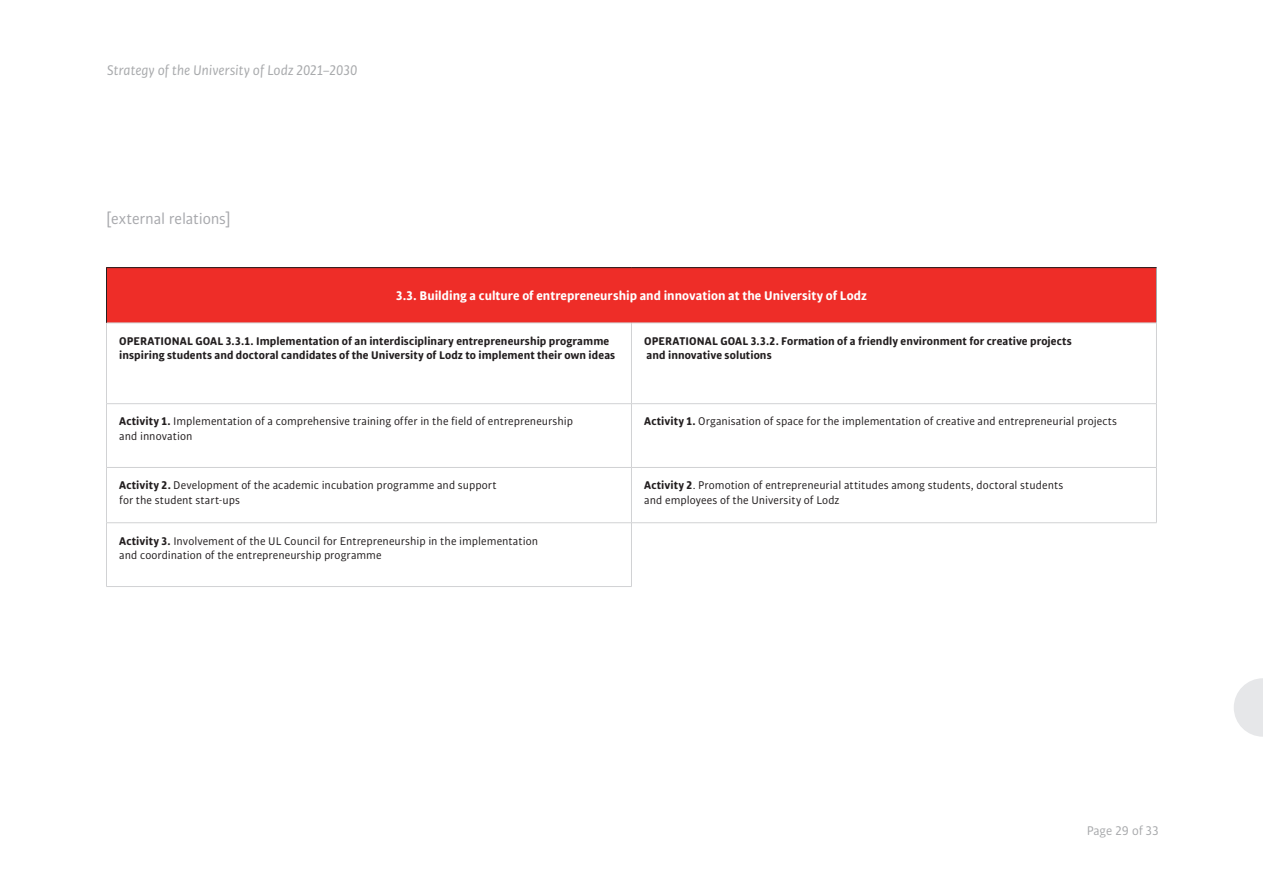
<style>
.page{position:relative;width:1263px;height:893px;background:#fff}
.page>*{position:absolute;margin:0;border:0;box-sizing:border-box;transform-origin:0 0}
.t1{font:16.5px "Bulo Rounded";letter-spacing:-.01em;color:#a8a9ad}
.t2{font:italic 15px "Bulo Rounded";letter-spacing:-.005em;color:#939598}
.t3{font:700 13.5px "Bulo Rounded";color:#fff}
.t4{font:13.5px "Bulo Rounded";color:#939598}
.t5{font:12px/14.4px "Bulo Rounded";letter-spacing:.005em;color:#231f20}
.t6{font:700 12px/14.4px "Bulo Rounded";letter-spacing:.005em;color:#231f20}
.s1{font-weight:700}
</style>
<div class="page">
<svg style="left:1234px;top:678px;width:29px;height:59px"></svg>
<div style="left:106px;top:268px;width:1050px;height:55px;background:#ee2d28"></div>
<hr style="left:106px;top:403px;width:525px;height:1px;background:#d1d2d4">
<hr style="left:631px;top:403px;width:526px;height:1px;background:#d1d2d4">
<hr style="left:106px;top:467px;width:525px;height:1px;background:#d1d2d4">
<hr style="left:106px;top:522px;width:525px;height:1px;background:#d1d2d4">
<hr style="left:106px;top:323px;width:525px;height:1px;background:#d1d2d4">
<hr style="left:1156px;top:268px;width:1px;height:55px;background:#a8a9ad">
<hr style="left:106px;top:267px;width:525px;height:1px;background:#231f20">
<hr style="left:106px;top:268px;width:1px;height:55px;background:#231f20">
<hr style="left:631px;top:267px;width:526px;height:1px;background:#231f20">
<hr style="left:106px;top:323px;width:1px;height:80px;background:#d1d2d4">
<hr style="left:106px;top:404px;width:1px;height:63px;background:#d1d2d4">
<hr style="left:106px;top:468px;width:1px;height:55px;background:#d1d2d4">
<hr style="left:106px;top:523px;width:1px;height:63px;background:#d1d2d4">
<hr style="left:631px;top:523px;width:1px;height:63px;background:#d1d2d4">
<hr style="left:106px;top:586px;width:526px;height:1px;background:#d1d2d4">
<hr style="left:631px;top:323px;width:526px;height:1px;background:#d1d2d4">
<hr style="left:631px;top:323px;width:1px;height:80px;background:#d1d2d4">
<hr style="left:1156px;top:323px;width:1px;height:80px;background:#d1d2d4">
<hr style="left:631px;top:404px;width:1px;height:63px;background:#d1d2d4">
<hr style="left:1156px;top:404px;width:1px;height:63px;background:#d1d2d4">
<hr style="left:631px;top:467px;width:526px;height:1px;background:#d1d2d4">
<hr style="left:631px;top:468px;width:1px;height:55px;background:#d1d2d4">
<hr style="left:1156px;top:468px;width:1px;height:55px;background:#d1d2d4">
<hr style="left:631px;top:522px;width:526px;height:1px;background:#d1d2d4">
<p class="t2" style="left:107px;top:61px;width:252px">Strategy of the University of Lodz 2021–2030</p>
<h1 class="t1" style="left:106px;top:208px;width:126px">[external relations]</h1>
<p class="t3" style="left:396px;top:287px;width:472px">3.3. Building a culture of entrepreneurship and innovation at the University of Lodz</p>
<p class="t6" style="left:119px;top:333px;width:498px">OPERATIONAL GOAL 3.3.1. Implementation of an interdisciplinary entrepreneurship programme inspiring students and doctoral candidates of the University of Lodz to implement their own ideas</p>
<p class="t6" style="left:644px;top:333px;width:429px">OPERATIONAL GOAL 3.3.2. Formation of a friendly environment for creative projects and innovative solutions</p>
<p class="t5" style="left:119px;top:414px;width:455px"><span class="s1">Activity 1.</span> Implementation of a comprehensive training offer in the field of entrepreneurship and innovation</p>
<p class="t5" style="left:644px;top:414px;width:474px"><span class="s1">Activity 1.</span> Organisation of space for the implementation of creative and entrepreneurial projects</p>
<p class="t5" style="left:119px;top:478px;width:379px"><span class="s1">Activity 2.</span> Development of the academic incubation programme and support for the student start-ups</p>
<p class="t5" style="left:644px;top:478px;width:421px"><span class="s1">Activity 2</span>. Promotion of entrepreneurial attitudes among students, doctoral students and employees of the University of Lodz</p>
<p class="t5" style="left:119px;top:533px;width:420px"><span class="s1">Activity 3.</span> Involvement of the UL Council for Entrepreneurship in the implementation and coordination of the entrepreneurship programme</p>
<p class="t4" style="left:1086px;top:822px;width:74px">Page 29 of 33</p>
</div>
